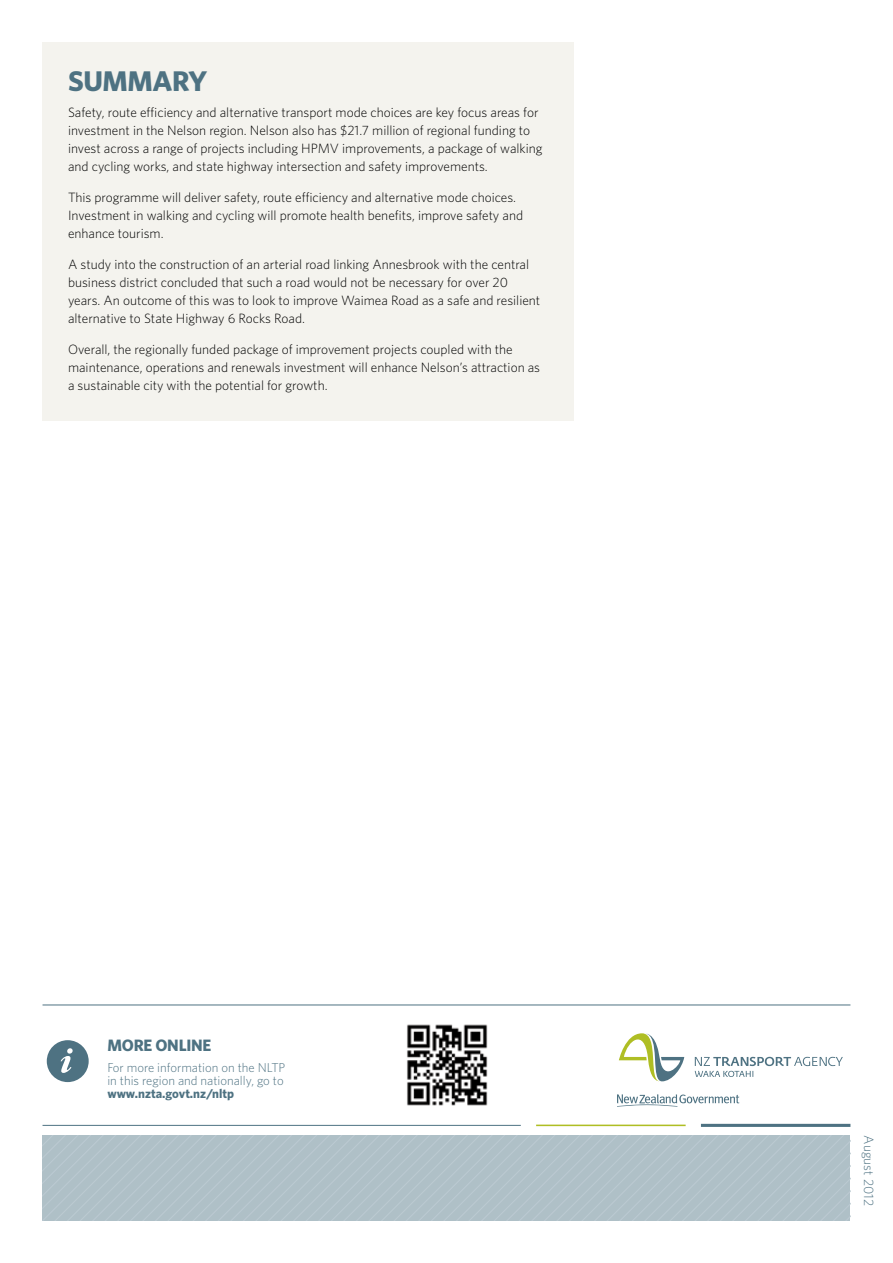
<style>
.page{position:relative;width:893px;height:1263px;background:#fff}
.page>*{position:absolute;margin:0;border:0;box-sizing:border-box;transform-origin:0 0}
.t1{font:700 28.5px "Whitney";color:#4e7282}
.t2{font:700 16.5px "Whitney";letter-spacing:-.015em;color:#4e7282}
.t3{font:300 13.5px/18px "Whitney";color:#000}
.t4{font:300 13.5px "Whitney";color:#4e7282}
.t5{font:300 12.9px/12.9px "Whitney";color:#4e7282}
.t6{font:700 12.9px "Whitney";color:#4e7282}
</style>
<div class="page">
<svg style="left:43px;top:1135px;width:807px;height:85px;background:#b0c1c8"></svg>
<svg style="left:617px;top:1094px;width:122px;height:13px"></svg>
<svg style="left:695px;top:1057px;width:148px;height:20px"></svg>
<svg style="left:619px;top:1033px;width:65px;height:49px"></svg>
<hr style="left:701px;top:1124px;width:149px;height:3px;background:#4e7282">
<hr style="left:43px;top:1125px;width:478px;height:1px;background:#4e7282">
<hr style="left:536px;top:1124px;width:150px;height:2px;background:#afbe24">
<div style="left:47px;top:1040px;width:42px;height:42px;background:#4e7282;border-radius:50%"></div>
<svg style="left:61px;top:1048px;width:12px;height:25px"></svg>
<hr style="left:43px;top:1005px;width:807px;height:1px;background:#4e7282">
<img style="left:407px;top:1024px;width:81px;height:82px">
<div style="left:43px;top:43px;width:531px;height:378px;background:#f4f3ee"></div>
<h1 class="t1" style="left:68px;top:62px;width:141px">SUMMARY</h1>
<p class="t3" style="left:68px;top:103px;width:476px">Safety, route efficiency and alternative transport mode choices are key focus areas for investment in the Nelson region. Nelson also has $21.7 million of regional funding to invest across a range of projects including HPMV improvements, a package of walking and cycling works, and state highway intersection and safety improvements.</p>
<p class="t3" style="left:68px;top:188px;width:457px">This programme will deliver safety, route efficiency and alternative mode choices.<br>Investment in walking and cycling will promote health benefits, improve safety and enhance tourism.</p>
<p class="t3" style="left:68px;top:255px;width:474px">A study into the construction of an arterial road linking Annesbrook with the central business district concluded that such a road would not be necessary for over 20 years. An outcome of this was to look to improve Waimea Road as a safe and resilient alternative to State Highway 6 Rocks Road.</p>
<p class="t3" style="left:68px;top:339px;width:474px">Overall, the regionally funded package of improvement projects coupled with the maintenance, operations and renewals investment will enhance Nelson’s attraction as a sustainable city with the potential for growth.</p>
<p class="t2" style="left:107px;top:1034px;width:106px">MORE ONLINE</p>
<p class="t5" style="left:107px;top:1061px;width:180px">For more information on the NLTP in this region and nationally, go to</p>
<p class="t6" style="left:107px;top:1084px;width:128px">WWW.NZTA.GOVT.NZ/NLTP</p>
<p class="t4" style="left:878px;top:1135px;width:72px;rotate:90deg">August 2012</p>
</div>
